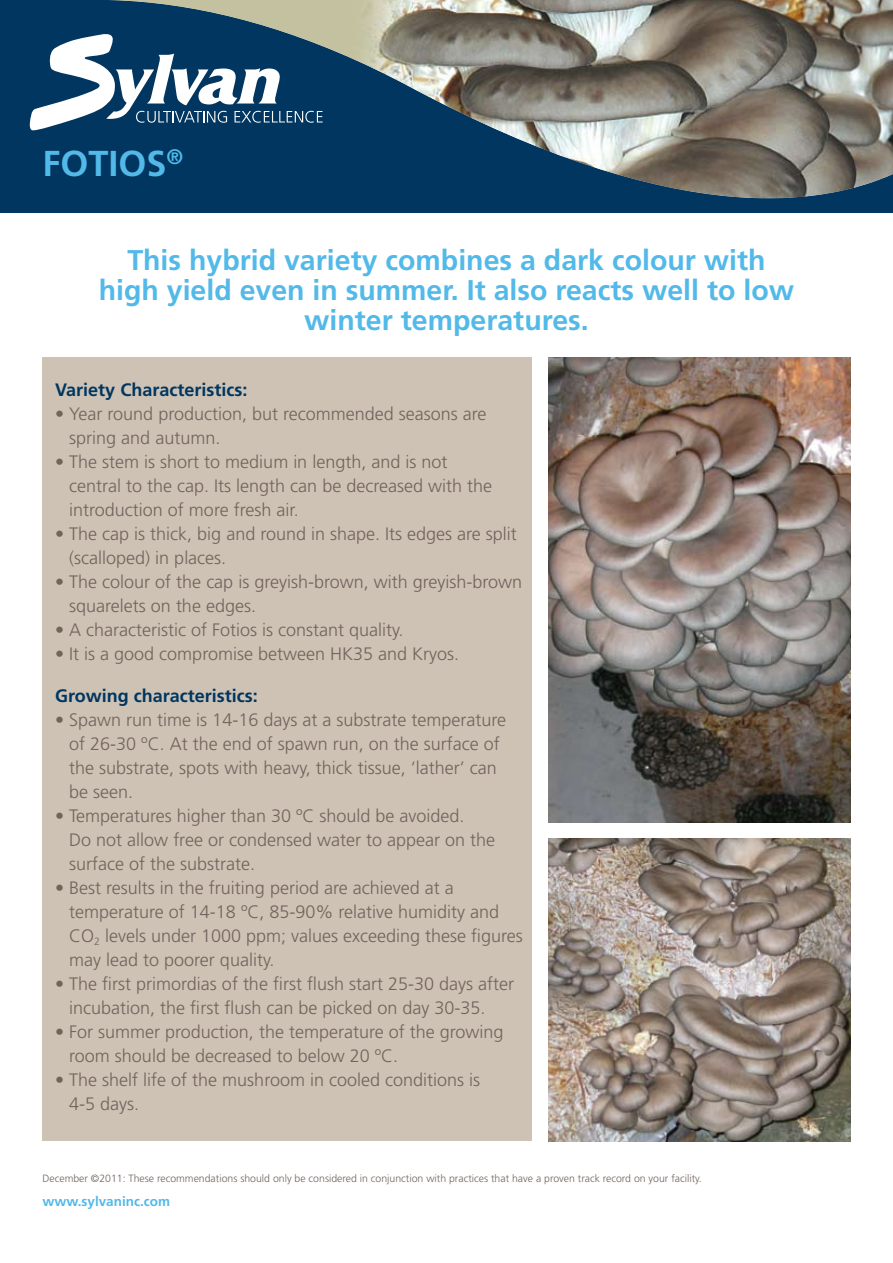
<style>
.page{position:relative;width:893px;height:1263px;background:#fff}
.page>*{position:absolute;margin:0;border:0;box-sizing:border-box;transform-origin:0 0}
.t1{font:700 36px "Frutiger";color:#52b9e9}
.t2{font:700 28.5px/30px "Frutiger";color:#52b9e9;text-align:center}
.t3{font:300 18px/24px "Frutiger";color:#72635d}
.t4{font:700 18px "Frutiger";color:#00365f}
.t5{font:700 13.5px "Frutiger";color:#52b9e9}
.t6{font:300 10.5px "Frutiger";color:#72635d}
</style>
<div class="page">
<div style="left:0;top:0;width:893px;height:213px;background:#00365f"></div>
<img style="left:109px;top:0;width:784px;height:199px">
<div style="left:43px;top:357px;width:488px;height:784px;background:#cdc2b4"></div>
<svg style="left:29px;top:33px;width:294px;height:98px"></svg>
<img style="left:548px;top:357px;width:302px;height:465px">
<img style="left:548px;top:839px;width:302px;height:302px">
<h1 class="t1" style="left:43px;top:142px;width:142px">FOTIOS<sup>®</sup></h1>
<h2 class="t2" style="left:99px;top:245px;width:697px">This hybrid variety combines a dark colour with high yield even in summer. It also reacts well to low winter temperatures.</h2>
<p class="t4" style="left:55px;top:379px;width:194px">Variety Characteristics:</p>
<p class="t3" style="left:69px;top:402px;width:419px;text-indent:-14px">• Year round production, but recommended seasons are spring and autumn.</p>
<p class="t3" style="left:69px;top:450px;width:424px;text-indent:-14px">• The stem is short to medium in length, and is not central to the cap. Its length can be decreased with the introduction of more fresh air.</p>
<p class="t3" style="left:69px;top:522px;width:449px;text-indent:-14px">• The cap is thick, big and round in shape. Its edges are split (scalloped) in places.</p>
<p class="t3" style="left:69px;top:570px;width:454px;text-indent:-14px">• The colour of the cap is greyish-brown, with greyish-brown squarelets on the edges.</p>
<p class="t3" style="left:55px;top:618px;width:350px">• A characteristic of Fotios is constant quality.</p>
<p class="t3" style="left:55px;top:642px;width:405px">• It is a good compromise between HK35 and Kryos.</p>
<p class="t4" style="left:55px;top:685px;width:204px">Growing characteristics:</p>
<p class="t3" style="left:69px;top:708px;width:438px;text-indent:-14px">• Spawn run time is 14-16 days at a substrate temperature of 26-30 ºC. At the end of spawn run, on the surface of the substrate, spots with heavy, thick tissue, ‘lather’ can be seen.</p>
<p class="t3" style="left:69px;top:804px;width:427px;text-indent:-14px">• Temperatures higher than 30 ºC should be avoided.<br>Do not allow free or condensed water to appear on the surface of the substrate.</p>
<p class="t3" style="left:69px;top:876px;width:455px;text-indent:-14px">• Best results in the fruiting period are achieved at a temperature of 14-18 ºC, 85-90% relative humidity and CO<sub>2</sub> levels under 1000 ppm; values exceeding these figures may lead to poorer quality.</p>
<p class="t3" style="left:69px;top:972px;width:446px;text-indent:-14px">• The first primordias of the first flush start 25-30 days after incubation, the first flush can be picked on day 30-35.</p>
<p class="t3" style="left:69px;top:1020px;width:436px;text-indent:-14px">• For summer production, the temperature of the growing room should be decreased to below 20 ºC.</p>
<p class="t3" style="left:69px;top:1068px;width:412px;text-indent:-14px">• The shelf life of the mushroom in cooled conditions is<br>4-5 days.</p>
<p class="t6" style="left:43px;top:1172px;width:661px">December ©2011: These recommendations should only be considered in conjunction with practices that have a proven track record on your facility.</p>
<p class="t5" style="left:43px;top:1193px;width:129px">www.sylvaninc.com</p>
</div>
